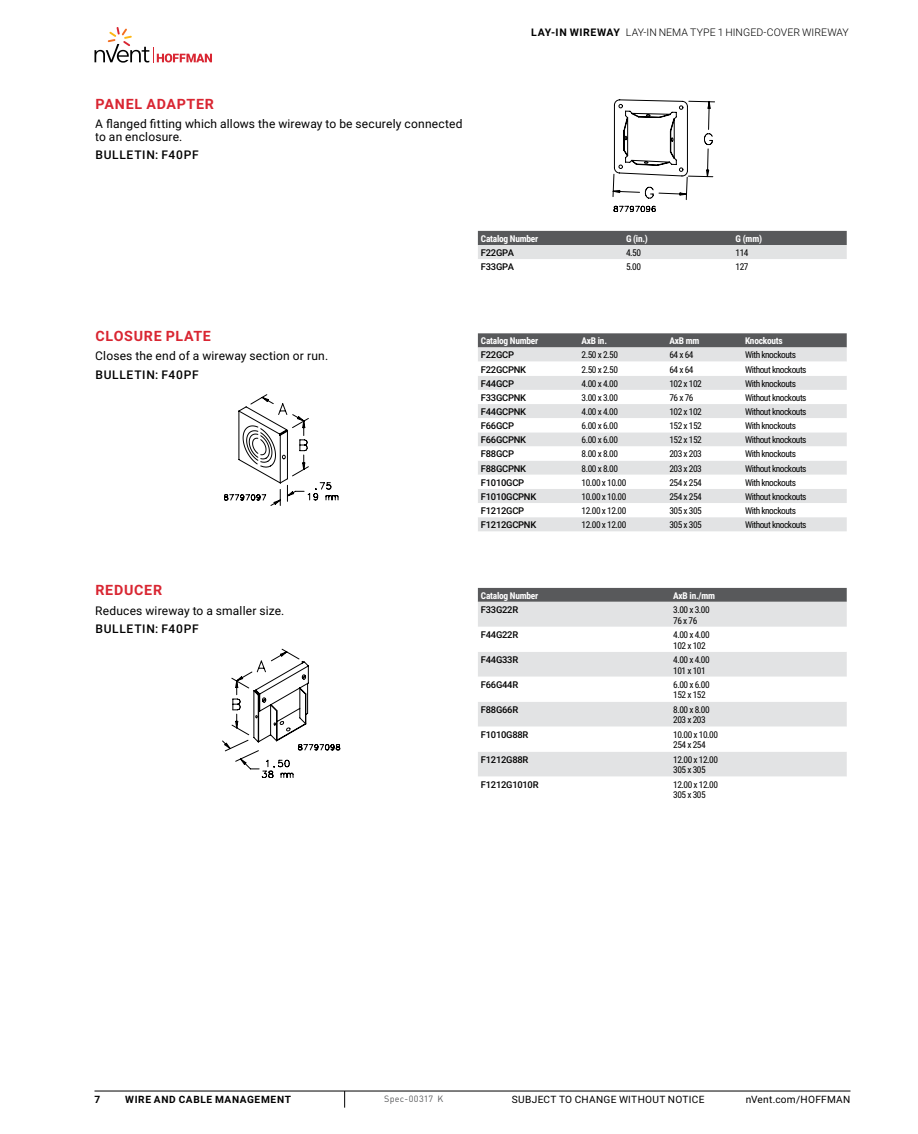
<style>
.page{position:relative;width:918px;height:1134px;background:#fff}
.page>*{position:absolute;margin:0;border:0;box-sizing:border-box;transform-origin:0 0}
.t1{font:700 14.25px "Roboto";letter-spacing:.05em;color:#d92632}
.t2{font:12px/12.8px "Roboto";letter-spacing:.015em;color:#000}
.t3{font:500 12px "Roboto";letter-spacing:.055em;color:#000}
.t4{font:300 10.5px "Roboto";letter-spacing:.005em;color:#000}
.t5{font:10.2px "Roboto";letter-spacing:.03em;color:#000}
.t6{font:700 10.2px "Roboto";letter-spacing:.065em;color:#000}
.t7{font:9.3px/10.8px "Roboto Condensed";letter-spacing:-.05em;color:#000}
.t8{font:500 9.3px "Roboto";letter-spacing:-.025em;color:#000}
.t9{font:700 9.3px "Roboto Condensed";letter-spacing:-.025em;color:#fff}
.t10{font:9px "DIN Pro";letter-spacing:.03em;color:#58595b}
.s1{font-weight:700}
</style>
<div class="page">
<svg style="left:95px;top:27px;width:117px;height:36px"></svg>
<hr style="left:94px;top:1091px;width:756px;height:1px;background:#000">
<svg style="left:344px;top:1091px;width:1px;height:17px"></svg>
<svg style="left:613px;top:100px;width:102px;height:112px"></svg>
<svg style="left:478px;top:231px;width:369px;height:28px;background:#9d9e9f"></svg>
<svg style="left:224px;top:394px;width:114px;height:112px"></svg>
<svg style="left:478px;top:333px;width:369px;height:14px;background:#5c5d5f"></svg>
<svg style="left:478px;top:347px;width:369px;height:184px;background:#e2e2e3"></svg>
<svg style="left:478px;top:362px;width:369px;height:155px"></svg>
<svg style="left:222px;top:649px;width:118px;height:129px"></svg>
<svg style="left:478px;top:588px;width:369px;height:14px;background:#5b5c5e"></svg>
<div style="left:478px;top:602px;width:369px;height:25px;background:#e2e3e4"></div>
<svg style="left:478px;top:652px;width:369px;height:125px;fill:#e2e3e4"></svg>
<h1 class="t1" style="left:96px;top:94px;width:20px">PANE</h1>
<h1 class="t1" style="left:135px;top:94px;width:23px">L ADA</h1>
<h1 class="t1" style="left:177px;top:94px;width:20px">PTER</h1>
<p class="t2" style="left:95px;top:117px;width:369px">A flanged fitting which allows the wireway to be securely connected to an enclosure.</p>
<p class="t3" style="left:95px;top:147px;width:105px">BULLETIN: F40PF</p>
<p class="t4" style="left:531px;top:25px;width:319px"><span class="s1">LAY-IN WI REWAY</span> LAY-IN N EMA TYPE 1 HI NGED-COVER WI REWAY</p>
<h1 class="t1" style="left:96px;top:326px;width:99px">CLOSURE PLATE</h1>
<p class="t2" style="left:95px;top:349px;width:234px">Closes the end of a wireway section or run.</p>
<p class="t3" style="left:95px;top:366px;width:105px">BULLETIN: F40PF</p>
<h1 class="t1" style="left:96px;top:580px;width:10px">RED</h1>
<h1 class="t1" style="left:124px;top:580px;width:30px">UCER</h1>
<p class="t2" style="left:95px;top:603px;width:191px">Reduces wireway to a smaller size.</p>
<p class="t3" style="left:95px;top:621px;width:105px">BULLETIN: F40PF</p>
<p class="t9" style="left:481px;top:232px;width:59px">Catalog Number</p>
<p class="t9" style="left:626px;top:232px;width:24px">G (in.)</p>
<p class="t9" style="left:736px;top:232px;width:28px">G (mm)</p>
<p class="t8" style="left:481px;top:246px;width:35px">F22GPA</p>
<p class="t7" style="left:626px;top:247px;width:16px">4.50</p>
<p class="t7" style="left:736px;top:247px;width:14px">114</p>
<p class="t8" style="left:481px;top:260px;width:35px">F33GPA</p>
<p class="t7" style="left:626px;top:261px;width:16px">5.00</p>
<p class="t7" style="left:736px;top:261px;width:14px">127</p>
<p class="t9" style="left:481px;top:335px;width:59px">Catalog Number</p>
<p class="t9" style="left:582px;top:334px;width:27px">AxB in.</p>
<p class="t9" style="left:669px;top:334px;width:32px">AxB mm</p>
<p class="t9" style="left:745px;top:335px;width:39px">Knockouts</p>
<p class="t8" style="left:481px;top:349px;width:35px">F22GCP</p>
<p class="t7" style="left:582px;top:349px;width:38px">2.50 x 2.50</p>
<p class="t7" style="left:669px;top:349px;width:26px">64 x 64</p>
<p class="t7" style="left:745px;top:349px;width:52px">With knockouts</p>
<p class="t8" style="left:481px;top:363px;width:47px">F22GCPNK</p>
<p class="t7" style="left:582px;top:363px;width:38px">2.50 x 2.50</p>
<p class="t7" style="left:669px;top:363px;width:26px">64 x 64</p>
<p class="t7" style="left:745px;top:363px;width:63px">Without knockouts</p>
<p class="t8" style="left:481px;top:377px;width:35px">F44GCP</p>
<p class="t7" style="left:582px;top:378px;width:38px">4.00 x 4.00</p>
<p class="t7" style="left:669px;top:378px;width:34px">102 x 102</p>
<p class="t7" style="left:745px;top:378px;width:52px">With knockouts</p>
<p class="t8" style="left:481px;top:391px;width:47px">F33GCPNK</p>
<p class="t7" style="left:582px;top:392px;width:38px">3.00 x 3.00</p>
<p class="t7" style="left:669px;top:392px;width:26px">76 x 76</p>
<p class="t7" style="left:745px;top:392px;width:63px">Without knockouts</p>
<p class="t8" style="left:481px;top:405px;width:47px">F44GCPNK</p>
<p class="t7" style="left:582px;top:406px;width:38px">4.00 x 4.00</p>
<p class="t7" style="left:669px;top:406px;width:34px">102 x 102</p>
<p class="t7" style="left:745px;top:406px;width:63px">Without knockouts</p>
<p class="t8" style="left:481px;top:419px;width:35px">F66GCP</p>
<p class="t7" style="left:582px;top:420px;width:38px">6.00 x 6.00</p>
<p class="t7" style="left:669px;top:420px;width:34px">152 x 152</p>
<p class="t7" style="left:745px;top:420px;width:52px">With knockouts</p>
<p class="t8" style="left:481px;top:433px;width:47px">F66GCPNK</p>
<p class="t7" style="left:582px;top:434px;width:38px">6.00 x 6.00</p>
<p class="t7" style="left:669px;top:434px;width:34px">152 x 152</p>
<p class="t7" style="left:745px;top:434px;width:63px">Without knockouts</p>
<p class="t8" style="left:481px;top:448px;width:35px">F88GCP</p>
<p class="t7" style="left:582px;top:448px;width:38px">8.00 x 8.00</p>
<p class="t7" style="left:669px;top:448px;width:34px">203 x 203</p>
<p class="t7" style="left:745px;top:448px;width:52px">With knockouts</p>
<p class="t8" style="left:481px;top:462px;width:47px">F88GCPNK</p>
<p class="t7" style="left:582px;top:463px;width:38px">8.00 x 8.00</p>
<p class="t7" style="left:669px;top:463px;width:34px">203 x 203</p>
<p class="t7" style="left:745px;top:463px;width:63px">Without knockouts</p>
<p class="t8" style="left:481px;top:476px;width:45px">F1010GCP</p>
<p class="t7" style="left:582px;top:477px;width:46px">10.00 x 10.00</p>
<p class="t7" style="left:669px;top:477px;width:34px">254 x 254</p>
<p class="t7" style="left:745px;top:477px;width:52px">With knockouts</p>
<p class="t8" style="left:481px;top:490px;width:57px">F1010GCPNK</p>
<p class="t7" style="left:582px;top:491px;width:46px">10.00 x 10.00</p>
<p class="t7" style="left:669px;top:491px;width:34px">254 x 254</p>
<p class="t7" style="left:745px;top:491px;width:63px">Without knockouts</p>
<p class="t8" style="left:481px;top:504px;width:45px">F1212GCP</p>
<p class="t7" style="left:582px;top:505px;width:46px">12.00 x 12.00</p>
<p class="t7" style="left:669px;top:505px;width:34px">305 x 305</p>
<p class="t7" style="left:745px;top:505px;width:52px">With knockouts</p>
<p class="t8" style="left:481px;top:518px;width:57px">F1212GCPNK</p>
<p class="t7" style="left:582px;top:519px;width:46px">12.00 x 12.00</p>
<p class="t7" style="left:669px;top:519px;width:34px">305 x 305</p>
<p class="t7" style="left:745px;top:519px;width:63px">Without knockouts</p>
<p class="t9" style="left:481px;top:589px;width:59px">Catalog Number</p>
<p class="t9" style="left:673px;top:589px;width:43px">AxB in./mm</p>
<p class="t8" style="left:481px;top:603px;width:39px">F33G22R</p>
<p class="t7" style="left:673px;top:604px;width:38px">3.00 x 3.00<br>76 x 76</p>
<p class="t8" style="left:481px;top:628px;width:39px">F44G22R</p>
<p class="t7" style="left:673px;top:629px;width:38px">4.00 x 4.00<br>102 x 102</p>
<p class="t8" style="left:481px;top:653px;width:39px">F44G33R</p>
<p class="t7" style="left:673px;top:654px;width:38px">4.00 x 4.00<br>101 x 101</p>
<p class="t8" style="left:481px;top:678px;width:39px">F66G44R</p>
<p class="t7" style="left:673px;top:679px;width:38px">6.00 x 6.00<br>152 x 152</p>
<p class="t8" style="left:481px;top:703px;width:39px">F88G66R</p>
<p class="t7" style="left:673px;top:704px;width:38px">8.00 x 8.00<br>203 x 203</p>
<p class="t8" style="left:481px;top:728px;width:49px">F1010G88R</p>
<p class="t7" style="left:673px;top:729px;width:46px">10.00 x 10.00<br>254 x 254</p>
<p class="t8" style="left:481px;top:753px;width:49px">F1212G88R</p>
<p class="t7" style="left:673px;top:754px;width:46px">12.00 x 12.00<br>305 x 305</p>
<p class="t8" style="left:481px;top:778px;width:59px">F1212G1010R</p>
<p class="t7" style="left:673px;top:779px;width:46px">12.00 x 12.00<br>305 x 305</p>
<p class="t6" style="left:94px;top:1092px;width:7px">7</p>
<p class="t6" style="left:125px;top:1092px;width:167px">WIRE AND CABLE MANAGEMENT</p>
<p class="t10" style="left:384px;top:1092px;width:61px">Spec-00317 K</p>
<p class="t5" style="left:512px;top:1092px;width:194px">SUBJECT TO CHANGE WITHOUT NOTICE</p>
<p class="t5" style="left:746px;top:1092px;width:106px">nVent.com/HOFFMAN</p>
</div>
